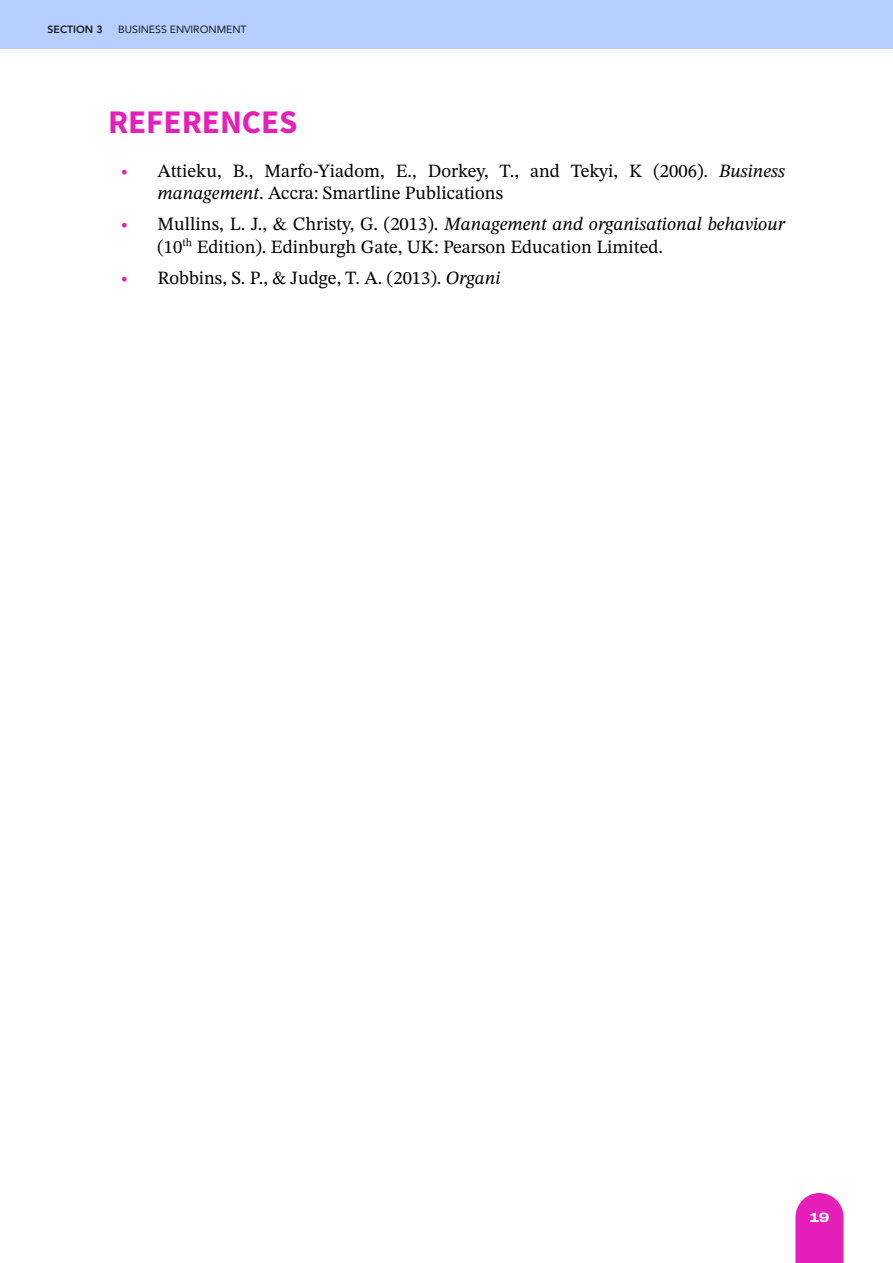
<style>
.page{position:relative;width:893px;height:1263px;background:#fff}
.page>*{position:absolute;margin:0;border:0;box-sizing:border-box;transform-origin:0 0}
.t1{font:700 33px "Source Sans Pro";color:#e61eba}
.t2{font:18.75px/22.5px "STIX Two Text";color:#000}
.t3{font:800 13.5px "Archivo Expanded";color:#fff}
.t4{font:10.5px "Avenir";color:#1a1a1a}
.t5{font:800 10.5px "Avenir";color:#1a1a1a}
.s1{font-weight:700;color:#e61eba}
.s2{font-style:italic}
</style>
<div class="page">
<div style="left:0;top:0;width:893px;height:49px;background:#b7cfff"></div>
<svg style="left:795px;top:1193px;width:49px;height:70px;background:#e832c0"></svg>
<p class="t5" style="left:48px;top:21px;width:57px">SECTION 3</p>
<p class="t4" style="left:118px;top:21px;width:130px">BUSINESS ENVIRONMENT</p>
<h1 class="t1" style="left:108px;top:99px;width:191px">REFERENCES</h1>
<p class="t2" style="left:158px;top:159px;width:629px;text-indent:-38px"><span class="s1">•</span> Attieku, B., Marfo-Yiadom, E., Dorkey, T., and Tekyi, K (2006). <span class="s2">Business management</span>. Accra: Smartline Publications</p>
<p class="t2" style="left:158px;top:212px;width:629px;text-indent:-38px"><span class="s1">•</span> Mullins, L. J., &amp; Christy, G. (2013). <span class="s2">Management and organisational behaviour </span>(10<sup>th</sup> Edition). Edinburgh Gate, UK: Pearson Education Limited.</p>
<p class="t2" style="left:120px;top:266px;width:382px"><span class="s1">•</span> Robbins, S. P., &amp; Judge, T. A. (2013). <span class="s2">Organi</span></p>
<p class="t3" style="left:809px;top:1207px;width:22px">19</p>
</div>
